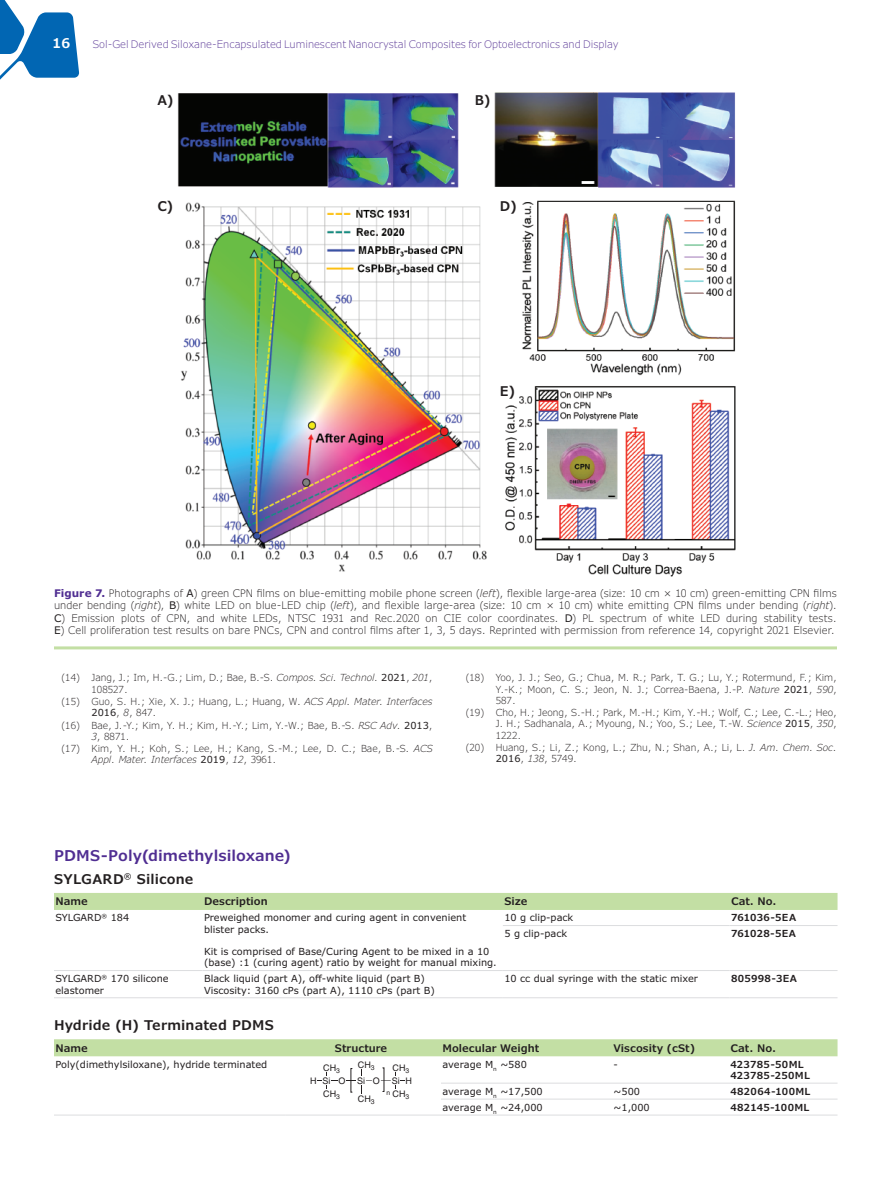
<style>
.page{position:relative;width:891px;height:1188px;background:#fff}
.page>*{position:absolute;margin:0;border:0;box-sizing:border-box;transform-origin:0 0}
.t1{font:18px "Verdana Pro";color:#231f20}
.t2{font:600 15px "Verdana Pro";letter-spacing:.005em;color:#502e92}
.t3{font:600 13.5px "Verdana Pro";letter-spacing:.01em;color:#231f20}
.t4{font:600 13.5px "Verdana Pro";color:#fff}
.t5{font:300 10.5px/12.6px "Verdana Pro";letter-spacing:.005em;color:#231f20;text-align:justify}
.t6{font:300 10.5px "Verdana Pro";color:#5f3e99}
.t7{font:600 10.5px "Verdana Pro";color:#231f20}
.t8{font:300 9.75px/11.2px "Verdana Pro";color:#231f20}
.t9{font:9.75px/11.2px "Verdana Pro";color:#231f20}
.t10{font:600 9.75px/11.2px "Verdana Pro";letter-spacing:.025em;color:#231f20}
.t11{font:9px "Helvetica";color:#231f20}
.t12{font:6.75px "Helvetica";color:#231f20}
.s1{font-weight:700;color:#502e92}
.s2{font-weight:400}
.s3{font-style:italic}
.s4{font-size:9px}
</style>
<div class="page">
<svg style="left:0;top:0;width:79px;height:80px"></svg>
<img style="left:177px;top:92px;width:559px;height:485px">
<hr style="left:54px;top:646px;width:783px;height:3px;background:#c3dfa4">
<div style="left:54px;top:893px;width:784px;height:17px;background:#c3dfa4"></div>
<hr style="left:503px;top:925px;width:227px;height:1px;background:#dcdddf">
<hr style="left:730px;top:925px;width:108px;height:1px;background:#dcdddf">
<hr style="left:54px;top:970px;width:148px;height:1px;background:#dcdddf">
<hr style="left:503px;top:970px;width:227px;height:1px;background:#dcdddf">
<hr style="left:730px;top:970px;width:108px;height:1px;background:#dcdddf">
<hr style="left:54px;top:997px;width:148px;height:1px;background:#dcdddf">
<hr style="left:202px;top:997px;width:301px;height:1px;background:#dcdddf">
<hr style="left:503px;top:997px;width:227px;height:1px;background:#dcdddf">
<hr style="left:730px;top:997px;width:108px;height:1px;background:#dcdddf">
<hr style="left:202px;top:970px;width:301px;height:1px;background:#dcdddf">
<div style="left:54px;top:1039px;width:784px;height:17px;background:#c3dfa4"></div>
<hr style="left:441px;top:1083px;width:171px;height:1px;background:#dcdddf">
<hr style="left:612px;top:1083px;width:117px;height:1px;background:#dcdddf">
<hr style="left:729px;top:1083px;width:109px;height:1px;background:#dcdddf">
<hr style="left:441px;top:1099px;width:171px;height:1px;background:#dcdddf">
<hr style="left:612px;top:1099px;width:117px;height:1px;background:#dcdddf">
<hr style="left:729px;top:1099px;width:109px;height:1px;background:#dcdddf">
<hr style="left:286px;top:1115px;width:155px;height:1px;background:#dcdddf">
<hr style="left:441px;top:1115px;width:171px;height:1px;background:#dcdddf">
<hr style="left:612px;top:1115px;width:117px;height:1px;background:#dcdddf">
<hr style="left:729px;top:1115px;width:109px;height:1px;background:#dcdddf">
<hr style="left:54px;top:1115px;width:232px;height:1px;background:#dcdddf">
<div style="left:351px;top:1068px;width:2px;height:24px;border:1px solid #231f20"></div>
<svg style="left:381px;top:1073px;width:24px;height:16px"></svg>
<svg style="left:317px;top:1073px;width:21px;height:16px"></svg>
<svg style="left:347px;top:1069px;width:25px;height:25px"></svg>
<h3 class="t4" style="left:53px;top:35px;width:19px">16</h3>
<p class="t6" style="left:93px;top:38px;width:527px">Sol-Gel Derived Siloxane-Encapsulated Luminescent Nanocrystal Composites for Optoelectronics and Display</p>
<h3 class="t3" style="left:157px;top:92px;width:17px">A)</h3>
<h3 class="t3" style="left:475px;top:92px;width:17px">B)</h3>
<h3 class="t3" style="left:157px;top:197px;width:17px">C)</h3>
<h3 class="t3" style="left:500px;top:197px;width:18px">D)</h3>
<h3 class="t3" style="left:500px;top:382px;width:17px">E)</h3>
<p class="t5" style="left:54px;top:587px;width:785px"><span class="s1">Figure 7.</span> Photographs of <span class="s2">A</span>) green CPN films on blue-emitting mobile phone screen (<span class="s3">left</span>), flexible large-area (size: 10 cm × 10 cm) green-emitting CPN films under bending (<span class="s3">right</span>), <span class="s2">B</span>) white LED on blue-LED chip (<span class="s3">left</span>), and flexible large-area (size: 10 cm × 10 cm) white emitting CPN films under bending (<span class="s3">right</span>).<br><span class="s2">C</span>) Emission plots of CPN, and white LEDs, NTSC 1931 and Rec.2020 on CIE color coordinates. <span class="s2">D</span>) PL spectrum of white LED during stability tests.<br><span class="s2">E</span>) Cell proliferation test results on bare PNCs, CPN and control films after 1, 3, 5 days. Reprinted with permission from reference 14, copyright 2021 Elsevier.</p>
<p class="t8" style="left:496px;top:672px;width:343px;text-align:justify;text-indent:-30px">(18) Yoo, J. J.; Seo, G.; Chua, M. R.; Park, T. G.; Lu, Y.; Rotermund, F.; Kim, Y.-K.; Moon, C. S.; Jeon, N. J.; Correa-Baena, J.-P. <span class="s3">Nature</span> <span class="s2">2021</span>, <span class="s3">590</span>, 587.</p>
<p class="t8" style="left:496px;top:707px;width:343px;text-align:justify;text-indent:-30px">(19) Cho, H.; Jeong, S.-H.; Park, M.-H.; Kim, Y.-H.; Wolf, C.; Lee, C.-L.; Heo, J. H.; Sadhanala, A.; Myoung, N.; Yoo, S.; Lee, T.-W. <span class="s3">Science</span> <span class="s2">2015</span>, <span class="s3">350</span>, 1222.</p>
<p class="t8" style="left:496px;top:742px;width:343px;text-indent:-30px">(20) Huang, S.; Li, Z.; Kong, L.; Zhu, N.; Shan, A.; Li, L. <span class="s3">J. Am. Chem. Soc.<br></span><span class="s2">2016</span>, <span class="s3">138</span>, 5749.</p>
<p class="t8" style="left:92px;top:672px;width:343px;text-indent:-30px">(14) Jang, J.; Im, H.-G.; Lim, D.; Bae, B.-S. <span class="s3">Compos. Sci. Technol.</span> <span class="s2">2021</span>, <span class="s3">201</span>,<br>108527.</p>
<p class="t8" style="left:92px;top:696px;width:343px;text-indent:-30px">(15) Guo, S. H.; Xie, X. J.; Huang, L.; Huang, W. <span class="s3">ACS Appl. Mater. Interfaces<br></span><span class="s2">2016</span>, <span class="s3">8</span>, 847.</p>
<p class="t8" style="left:92px;top:719px;width:343px;text-indent:-30px">(16) Bae, J.-Y.; Kim, Y. H.; Kim, H.-Y.; Lim, Y.-W.; Bae, B.-S. <span class="s3">RSC Adv.</span> <span class="s2">2013</span>,<br><span class="s3">3</span>, 8871.</p>
<p class="t8" style="left:92px;top:743px;width:343px;text-indent:-30px">(17) Kim, Y. H.; Koh, S.; Lee, H.; Kang, S.-M.; Lee, D. C.; Bae, B.-S. <span class="s3">ACS<br>Appl. Mater. Interfaces</span> <span class="s2">2019</span>, <span class="s3">12</span>, 3961.</p>
<h1 class="t1" style="left:722px;top:707px;width:35px">360</h1>
<h2 class="t2" style="left:54px;top:846px;width:238px">PDMS-Poly(dimethylsiloxane)</h2>
<h3 class="t3" style="left:54px;top:870px;width:141px">SYLGARD<sup>®</sup> Silicone</h3>
<p class="t7" style="left:56px;top:895px;width:34px">Name</p>
<p class="t7" style="left:204px;top:895px;width:65px">Description</p>
<p class="t7" style="left:504px;top:895px;width:25px">Size</p>
<p class="t7" style="left:731px;top:895px;width:47px">Cat. No.</p>
<p class="t9" style="left:56px;top:912px;width:75px">SYLGARD<sup>®</sup> 184</p>
<p class="t9" style="left:204px;top:912px;width:264px">Preweighed monomer and curing agent in convenient blister packs.</p>
<p class="t9" style="left:204px;top:946px;width:294px">Kit is comprised of Base/Curing Agent to be mixed in a 10 (base) :1 (curing agent) ratio by weight for manual mixing.</p>
<p class="t9" style="left:504px;top:912px;width:71px">10 g clip-pack</p>
<p class="t10" style="left:731px;top:912px;width:67px">761036-5EA</p>
<p class="t9" style="left:504px;top:928px;width:64px">5 g clip-pack</p>
<p class="t10" style="left:731px;top:928px;width:66px">761028-5EA</p>
<p class="t9" style="left:55px;top:973px;width:115px">SYLGARD<sup>®</sup> 170 silicone elastomer</p>
<p class="t9" style="left:204px;top:973px;width:233px">Black liquid (part A), off-white liquid (part B)<br>Viscosity: 3160 cPs (part A), 1110 cPs (part B)</p>
<p class="t9" style="left:504px;top:973px;width:195px">10 cc dual syringe with the static mixer</p>
<p class="t10" style="left:731px;top:973px;width:67px">805998-3EA</p>
<h3 class="t3" style="left:54px;top:1017px;width:222px">Hydride (H) Terminated PDMS</h3>
<p class="t7" style="left:56px;top:1041px;width:34px">Name</p>
<p class="t7" style="left:335px;top:1041px;width:54px">Structure</p>
<p class="t7" style="left:443px;top:1041px;width:98px">Molecular Weight</p>
<p class="t7" style="left:614px;top:1041px;width:83px">Viscosity (cSt)</p>
<p class="t7" style="left:731px;top:1041px;width:47px">Cat. No.</p>
<p class="t9" style="left:56px;top:1059px;width:213px">Poly(dimethylsiloxane), hydride terminated</p>
<p class="t11" style="left:357px;top:1076px;width:24px">Si O</p>
<p class="t11" style="left:392px;top:1076px;width:10px">Si</p>
<p class="t9" style="left:442px;top:1059px;width:86px">average M<sub>n</sub> ~580</p>
<p class="t9" style="left:614px;top:1059px;width:6px">-</p>
<p class="t10" style="left:731px;top:1059px;width:81px">423785-50ML<br>423785-250ML</p>
<p class="t9" style="left:443px;top:1086px;width:102px">average M<sub>n</sub> ~17,500</p>
<p class="t9" style="left:614px;top:1086px;width:28px">~500</p>
<p class="t10" style="left:731px;top:1086px;width:82px">482064-100ML</p>
<p class="t9" style="left:443px;top:1102px;width:102px">average M<sub>n</sub> ~24,000</p>
<p class="t9" style="left:614px;top:1102px;width:38px">~1,000</p>
<p class="t10" style="left:731px;top:1102px;width:81px">482145-100ML</p>
<p class="t11" style="left:358px;top:1060px;width:18px">CH<sub>3</sub></p>
<p class="t11" style="left:358px;top:1094px;width:18px">CH<sub>3</sub></p>
<p class="t11" style="left:323px;top:1063px;width:18px">CH<sub>3</sub></p>
<p class="t11" style="left:393px;top:1063px;width:18px">CH<sub>3</sub></p>
<p class="t11" style="left:310px;top:1076px;width:8px">H</p>
<p class="t11" style="left:339px;top:1076px;width:9px">O</p>
<p class="t11" style="left:322px;top:1076px;width:10px">Si</p>
<p class="t11" style="left:406px;top:1076px;width:8px">H</p>
<p class="t11" style="left:323px;top:1089px;width:18px">CH<sub>3</sub></p>
<p class="t12" style="left:387px;top:1091px;width:24px">n <span class="s4">CH</span>3</p>
</div>
